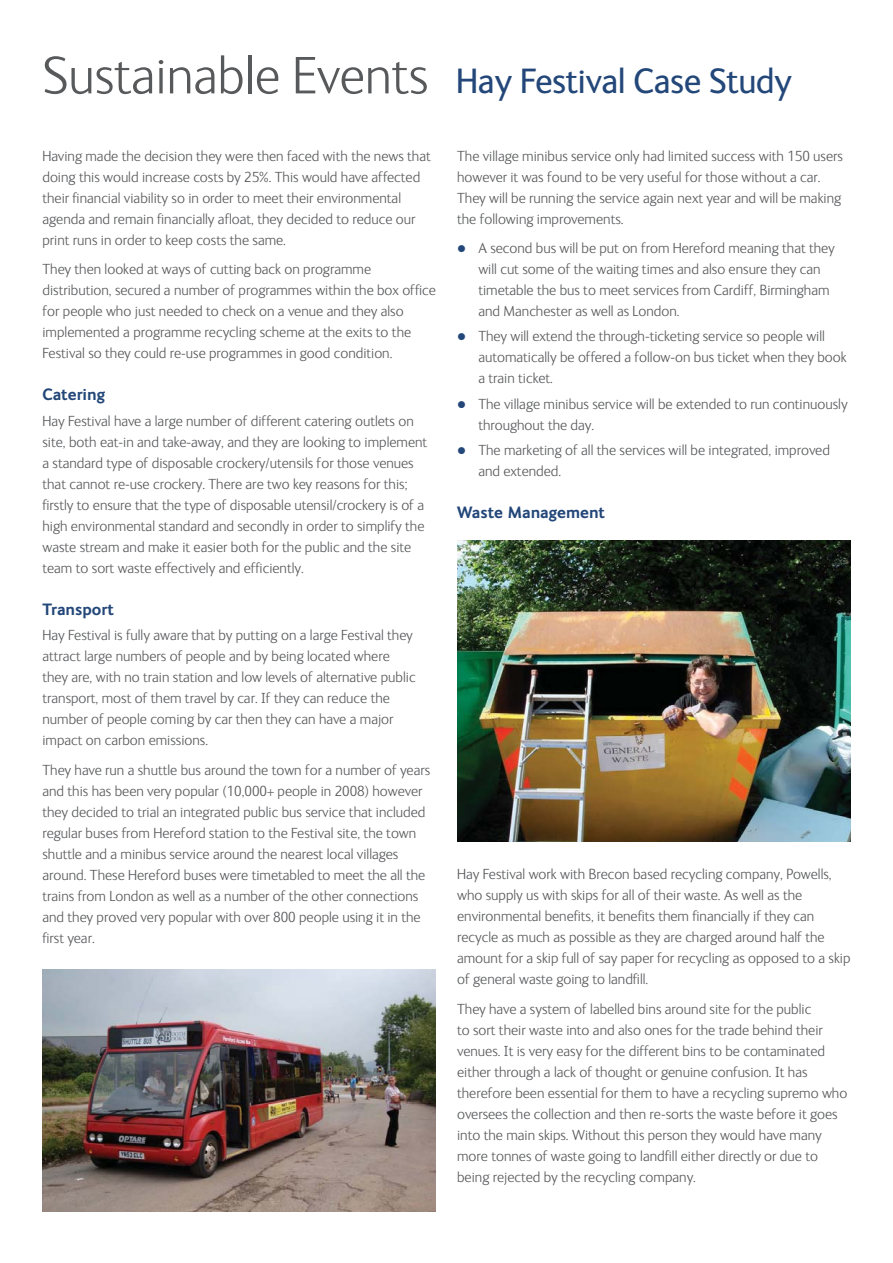
<style>
.page{position:relative;width:893px;height:1263px;background:#fff}
.page>*{position:absolute;margin:0;border:0;box-sizing:border-box;transform-origin:0 0}
.t1{font:36px "FS Ingrid";color:#234779}
.t2{font:700 16.5px "FS Ingrid";color:#234779}
.t3{font:300 15px/21px "FS Ingrid";color:#58595b}
.s1{font-weight:300;font-size:54px;color:#58595b}
.s2{color:#234779}
</style>
<div class="page">
<img style="left:42px;top:970px;width:394px;height:242px">
<img style="left:457px;top:541px;width:393px;height:300px">
<h1 class="t1" style="left:42px;top:68px;width:751px"><span class="s1">Sustainable Events</span> Hay Festival Case Study</h1>
<p class="t3" style="left:42px;top:147px;width:390px">Having made the decision they were then faced with the news that doing this would increase costs by 25%. This would have affected their financial viability so in order to meet their environmental agenda and remain financially afloat, they decided to reduce our print runs in order to keep costs the same.</p>
<p class="t3" style="left:42px;top:260px;width:395px">They then looked at ways of cutting back on programme distribution, secured a number of programmes within the box office for people who just needed to check on a venue and they also implemented a programme recycling scheme at the exits to the Festival so they could re-use programmes in good condition.</p>
<p class="t2" style="left:42px;top:389px;width:64px">Catering</p>
<p class="t3" style="left:42px;top:412px;width:386px">Hay Festival have a large number of different catering outlets on site, both eat-in and take-away, and they are looking to implement a standard type of disposable crockery/utensils for those venues that cannot re-use crockery. There are two key reasons for this; firstly to ensure that the type of disposable utensil/crockery is of a high environmental standard and secondly in order to simplify the waste stream and make it easier both for the public and the site team to sort waste effectively and efficiently.</p>
<p class="t2" style="left:42px;top:603px;width:73px">Transport</p>
<p class="t3" style="left:42px;top:626px;width:375px">Hay Festival is fully aware that by putting on a large Festival they attract large numbers of people and by being located where they are, with no train station and low levels of alternative public transport, most of them travel by car. If they can reduce the number of people coming by car then they can have a major impact on carbon emissions.</p>
<p class="t3" style="left:42px;top:761px;width:389px">They have run a shuttle bus around the town for a number of years and this has been very popular (10,000+ people in 2008) however they decided to trial an integrated public bus service that included regular buses from Hereford station to the Festival site, the town shuttle and a minibus service around the nearest local villages around. These Hereford buses were timetabled to meet the all the trains from London as well as a number of the other connections and they proved very popular with over 800 people using it in the first year.</p>
<p class="t3" style="left:457px;top:147px;width:387px">The village minibus service only had limited success with 150 users however it was found to be very useful for those without a car.<br>They will be running the service again next year and will be making the following improvements.</p>
<p class="t3" style="left:478px;top:239px;width:358px;text-indent:-21px"><span class="s2">●</span> A second bus will be put on from Hereford meaning that they will cut some of the waiting times and also ensure they can timetable the bus to meet services from Cardiff, Birmingham and Manchester as well as London.</p>
<p class="t3" style="left:478px;top:327px;width:370px;text-indent:-21px"><span class="s2">●</span> They will extend the through-ticketing service so people will automatically be offered a follow-on bus ticket when they book a train ticket.</p>
<p class="t3" style="left:478px;top:395px;width:371px;text-indent:-21px"><span class="s2">●</span> The village minibus service will be extended to run continuously throughout the day.</p>
<p class="t3" style="left:478px;top:441px;width:353px;text-indent:-21px"><span class="s2">●</span> The marketing of all the services will be integrated, improved and extended.</p>
<p class="t2" style="left:457px;top:506px;width:149px">Waste Management</p>
<p class="t3" style="left:457px;top:865px;width:395px">Hay Festival work with Brecon based recycling company, Powells, who supply us with skips for all of their waste. As well as the environmental benefits, it benefits them financially if they can recycle as much as possible as they are charged around half the amount for a skip full of say paper for recycling as opposed to a skip of general waste going to landfill.</p>
<p class="t3" style="left:457px;top:1000px;width:392px">They have a system of labelled bins around site for the public<br>to sort their waste into and also ones for the trade behind their venues. It is very easy for the different bins to be contaminated either through a lack of thought or genuine confusion. It has therefore been essential for them to have a recycling supremo who oversees the collection and then re-sorts the waste before it goes into the main skips. Without this person they would have many more tonnes of waste going to landfill either directly or due to being rejected by the recycling company.</p>
</div>
